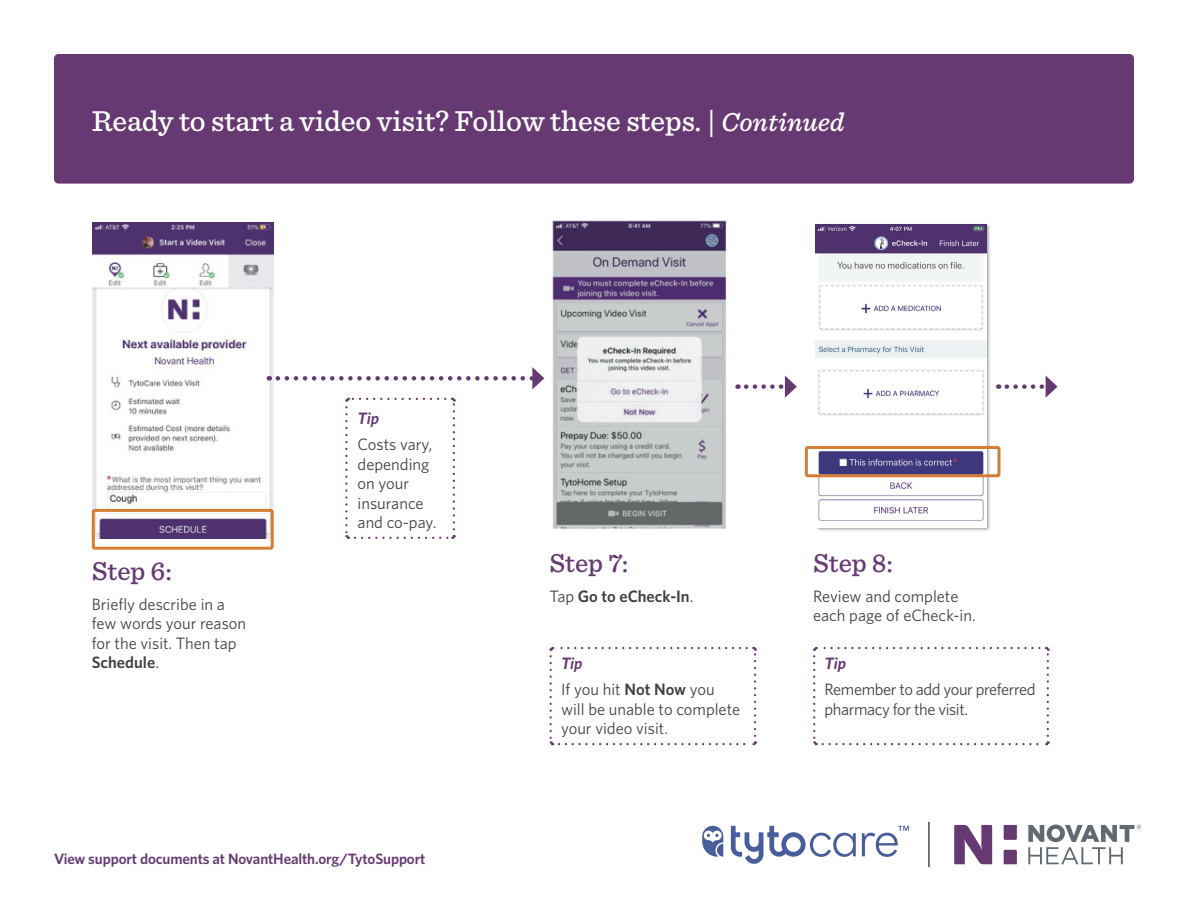
<style>
.page{position:relative;width:1188px;height:918px;background:#fff}
.page>*{position:absolute;margin:0;border:0;box-sizing:border-box;transform-origin:0 0}
.t1{font:500 30px "Sentinel";color:#fff}
.t2{font:500 27px "Sentinel";color:#663972}
.t3{font:16.5px/19.5px "Whitney";color:#404342}
.t4{font:16.5px/19.5px "Whitney";letter-spacing:-.025em;color:#404342}
.t5{font:600 16.5px "Whitney";color:#404342}
.t6{font:italic 600 16.5px "Whitney";letter-spacing:-.005em;color:#663972}
.t7{font:600 15px "Whitney";letter-spacing:-.01em;color:#663972}
.s1{font-style:italic;font-size:27px}
.s2{font-weight:600}
.s3{font-weight:400}
</style>
<div class="page">
<svg style="left:954px;top:825px;width:38px;height:39px"></svg>
<svg style="left:1004px;top:825px;width:13px;height:15px"></svg>
<svg style="left:1004px;top:850px;width:13px;height:14px"></svg>
<svg style="left:1028px;top:825px;width:113px;height:39px"></svg>
<hr style="left:928px;top:822px;width:2px;height:45px;background:#5f6a72">
<svg style="left:702px;top:826px;width:21px;height:31px"></svg>
<svg style="left:731px;top:826px;width:125px;height:38px"></svg>
<svg style="left:862px;top:826px;width:47px;height:31px"></svg>
<div style="left:54px;top:54px;width:1080px;height:130px;background:#663972;border-radius:5px"></div>
<img style="left:813px;top:224px;width:179px;height:307px">
<img style="left:816px;top:224px;width:170px;height:303px">
<img style="left:552px;top:221px;width:175px;height:309px">
<div style="left:805px;top:446px;width:195px;height:31px;border:3px solid #d67d33;border-radius:2px"></div>
<svg style="left:1007px;top:376px;width:51px;height:22px"></svg>
<svg style="left:746px;top:376px;width:51px;height:22px"></svg>
<svg style="left:813px;top:646px;width:237px;height:100px"></svg>
<svg style="left:549px;top:646px;width:209px;height:100px"></svg>
<img style="left:92px;top:223px;width:182px;height:316px">
<svg style="left:278px;top:367px;width:266px;height:22px"></svg>
<svg style="left:345px;top:397px;width:111px;height:142px"></svg>
<div style="left:92px;top:509px;width:182px;height:41px;border:3px solid #d67d33;border-radius:2px"></div>
<p class="t1" style="left:92px;top:98px;width:754px">Ready to start a video visit? Follow these steps. | <span class="s1">Continued</span></p>
<p class="t2" style="left:92px;top:551px;width:82px">Step 6:</p>
<p class="t3" style="left:92px;top:594px;width:156px">Briefly describe in a few words your reason for the visit. Then tap<br><span class="s2">Schedule</span>.</p>
<p class="t6" style="left:358px;top:407px;width:23px">Tip</p>
<p class="t3" style="left:358px;top:434px;width:80px">Costs vary, depending on your insurance and co-pay.</p>
<p class="t7" style="left:54px;top:849px;width:373px">View support documents at NovantHealth.org/TytoSupport</p>
<p class="t2" style="left:550px;top:543px;width:80px">Step 7:</p>
<p class="t2" style="left:813px;top:543px;width:81px">Step 8:</p>
<p class="t5" style="left:550px;top:585px;width:145px"><span class="s3">Tap</span> Go to eCheck-In<span class="s3">.</span></p>
<p class="t6" style="left:561px;top:652px;width:23px">Tip</p>
<p class="t3" style="left:561px;top:679px;width:181px">If you hit <span class="s2">Not Now</span> you will be unable to complete your video visit.</p>
<p class="t3" style="left:813px;top:586px;width:164px">Review and complete each page of eCheck-in.</p>
<p class="t6" style="left:825px;top:652px;width:23px">Tip</p>
<p class="t4" style="left:825px;top:679px;width:212px">Remember to add your preferred pharmacy for the visit.</p>
</div>
